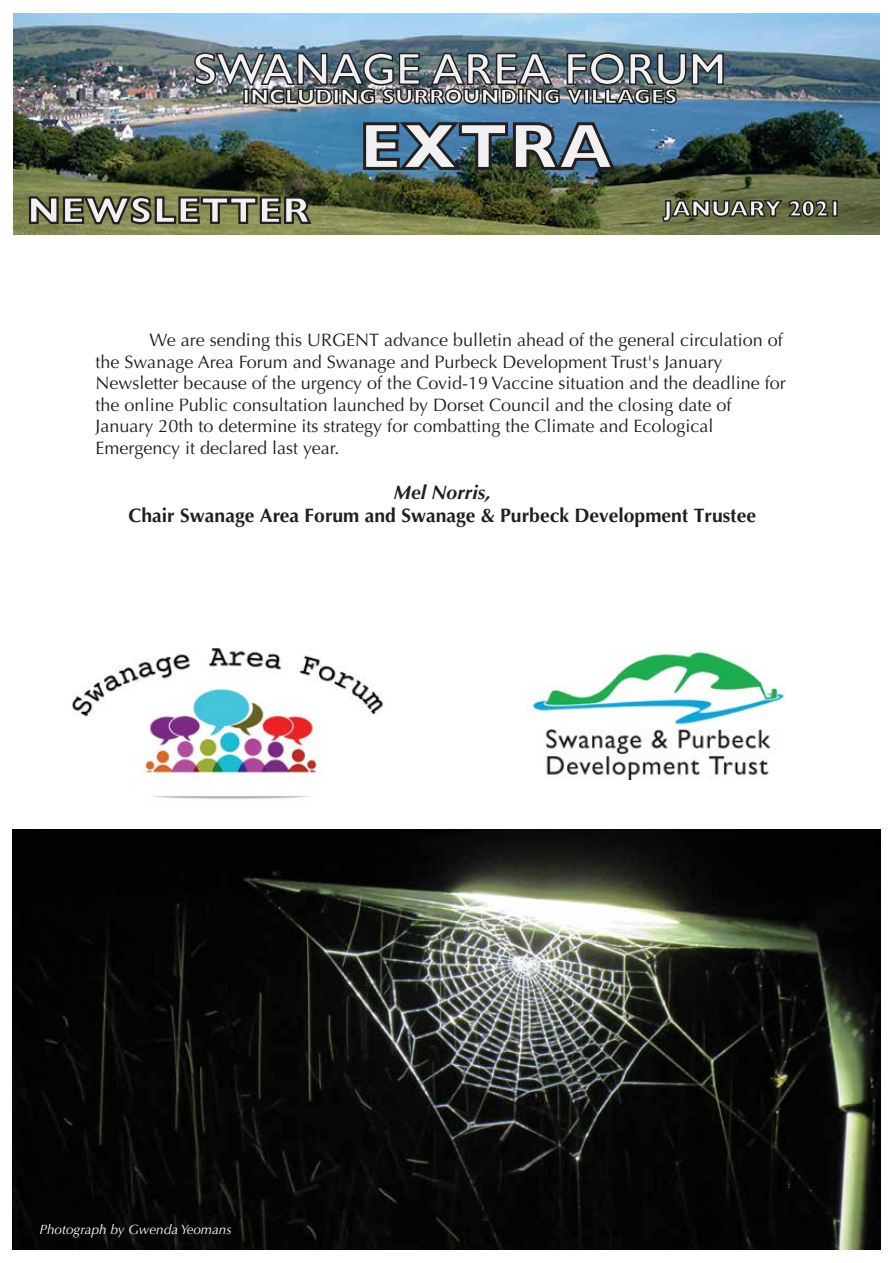
<style>
.page{position:relative;width:893px;height:1263px;background:#fff}
.page>*{position:absolute;margin:0;border:0;box-sizing:border-box;transform-origin:0 0}
.t1{font:700 66px "Gill Sans";color:#f1f1f2}
.t2{font:600 45px "Gill Sans";color:#f1f1f2}
.t3{font:700 37.5px "Gill Sans";color:#f1f1f2}
.t4{font:700 22.5px "Gill Sans";color:#f1f1f2}
.t5{font:700 21px "Gill Sans";color:#f1f1f2}
.t6{font:700 19.5px/23.4px "Optima";color:#231f20;text-align:center}
.t7{font:18px/21.6px "Optima";color:#231f20}
.t8{font:italic 13.5px "Optima";color:#fff}
.s1{font-style:italic}
</style>
<div class="page">
<img style="left:13px;top:13px;width:867px;height:221px">
<img style="left:193px;top:52px;width:531px;height:53px">
<svg style="left:28px;top:195px;width:285px;height:31px;background:#656641"></svg>
<svg style="left:661px;top:199px;width:168px;height:23px;background:#545739"></svg>
<div style="left:832px;top:200px;width:6px;height:17px;border:2px solid #231f20"></div>
<img style="left:71px;top:647px;width:313px;height:152px">
<img style="left:526px;top:652px;width:260px;height:127px">
<img style="left:362px;top:120px;width:255px;height:52px">
<img style="left:13px;top:829px;width:867px;height:420px">
<p class="t2" style="left:193px;top:42px;width:535px">SWANAGE AREA FORUM</p>
<p class="t5" style="left:242px;top:80px;width:437px">INCLUDING SURROUNDING VILLAGES</p>
<p class="t1" style="left:359px;top:94px;width:256px">EXTRA</p>
<p class="t3" style="left:27px;top:180px;width:285px">NEWSLETTER</p>
<p class="t4" style="left:663px;top:191px;width:180px">JANUARY 2021</p>
<p class="t7" style="left:96px;top:329px;width:692px;text-indent:54px">We are sending this URGENT advance bulletin ahead of the general circulation of the Swanage Area Forum and Swanage and Purbeck Development Trust's January Newsletter because of the urgency of the Covid-19 Vaccine situation and the deadline for the online Public consultation launched by Dorset Council and the closing date of January 20th to determine its strategy for combatting the Climate and Ecological Emergency it declared last year.</p>
<p class="t6" style="left:129px;top:481px;width:629px"><span class="s1">Mel Norris,<br></span>Chair Swanage Area Forum and Swanage &amp; Purbeck Development Trustee</p>
<p class="t8" style="left:40px;top:1221px;width:194px">Photograph by Gwenda Yeomans</p>
</div>
